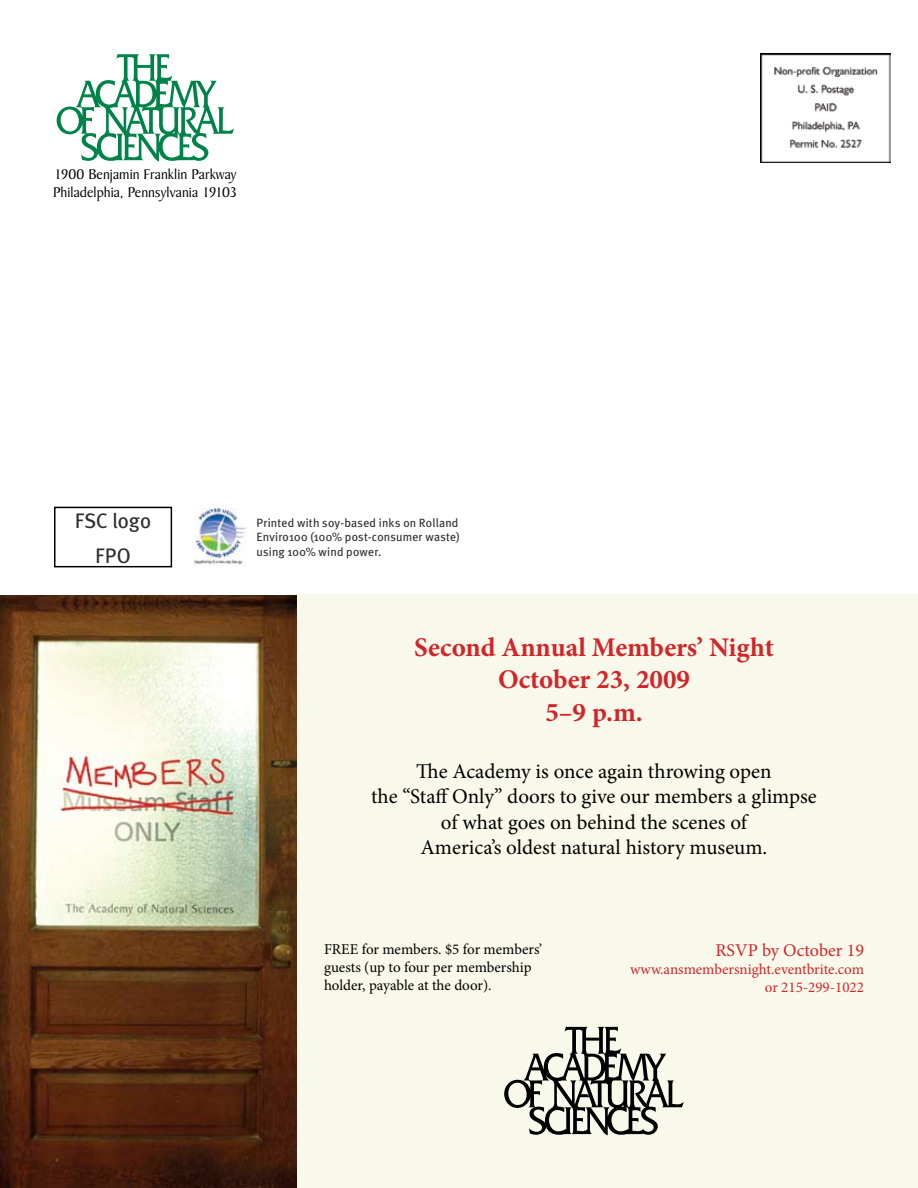
<style>
.page{position:relative;width:918px;height:1188px;background:#fff}
.page>*{position:absolute;margin:0;border:0;box-sizing:border-box;transform-origin:0 0}
.t1{font:700 27px/32.4px "Minion Pro";color:#d32429;text-align:center}
.t2{font:21px/25.2px "Minion Pro";color:#000;text-align:center}
.t3{font:21px/35.2px "Meta Plus";color:#2e2e2e;text-align:center}
.t4{font:18px "Minion Pro";color:#d32429}
.t5{font:15px/18px "Minion Pro";color:#000}
.t6{font:15px/18px "Baker Signet BT";color:#000}
.t7{font:15px/18px "Minion Pro";color:#d32429;text-align:right}
.t8{font:12px/14.4px "Meta Plus";letter-spacing:.015em;color:#2e2e2e}
</style>
<div class="page">
<div style="left:284px;top:594px;width:634px;height:594px;background:#f8f9ea"></div>
<svg style="left:57px;top:54px;width:177px;height:108px"></svg>
<img style="left:760px;top:54px;width:131px;height:109px">
<img style="left:194px;top:508px;width:52px;height:57px">
<div style="left:54px;top:507px;width:118px;height:60px;border:2px solid #000"></div>
<img style="left:0;top:595px;width:297px;height:593px">
<svg style="left:504px;top:1027px;width:180px;height:108px"></svg>
<p class="t6" style="left:53px;top:166px;width:186px">1900 Benjamin Franklin Parkway<br>Philadelphia, Pennsylvania 19103</p>
<p class="t3" style="left:75px;top:503px;width:78px">FSC logo<br>FPO</p>
<p class="t8" style="left:256px;top:515px;width:205px">Printed with soy-based inks on Rolland<br>Enviro100 (100% post-consumer waste) using 100% wind power.</p>
<p class="t1" style="left:414px;top:631px;width:361px">Second Annual Members’ Night<br>October 23, 2009<br>5–9 p.m.</p>
<p class="t2" style="left:371px;top:759px;width:447px">The Academy is once again throwing open<br>the “Staff Only” doors to give our members a glimpse of what goes on behind the scenes of<br>America’s oldest natural history museum.</p>
<p class="t5" style="left:324px;top:940px;width:220px">FREE for members. $5 for members’ guests (up to four per membership holder, payable at the door).</p>
<p class="t4" style="left:715px;top:938px;width:150px">RSVP by October 19</p>
<p class="t7" style="left:630px;top:960px;width:235px">www.ansmembersnight.eventbrite.com or 215-299-1022</p>
</div>
